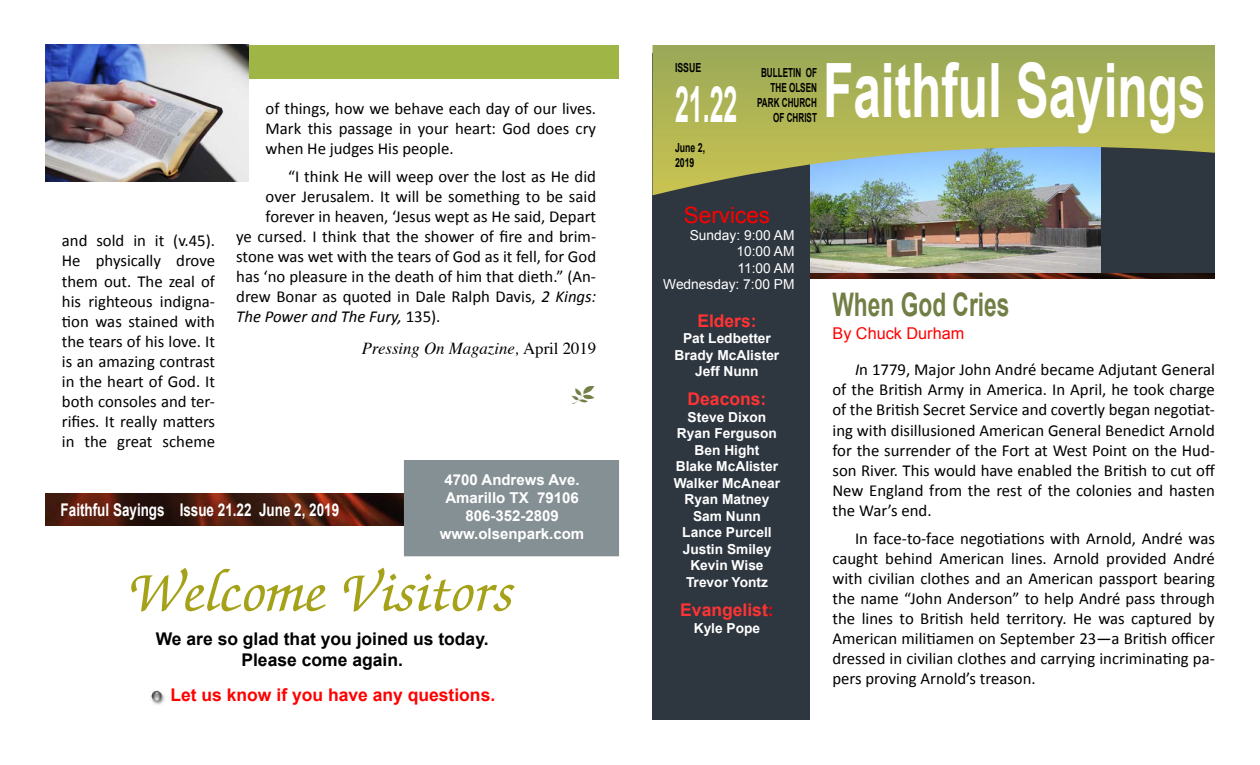
<style>
.page{position:relative;width:1260px;height:765px;background:#fff}
.page>*{position:absolute;margin:0;border:0;box-sizing:border-box;transform-origin:0 0}
.t1{font:700 75px "Arial";color:#fff;scale:.66 1}
.t2{font:italic 500 62.5px "Zapf Chancery";color:#a5a119}
.t3{font:700 50px "Arial";color:#fff;scale:.5 1}
.t4{font:700 32.5px "Arial";color:#717f45;scale:.7 1}
.t5{font:22.5px "Arial";color:#f00}
.t6{font:700 17.5px/21px "Arial";color:#000;text-align:center}
.t7{font:700 17.5px "Arial";color:#fff;scale:.77 1}
.t8{font:700 17.5px "Arial";color:#f00}
.t9{font:700 17.5px "Arial";color:#f33}
.t10{font:16.75px/20.1px "Calibri";color:#000;text-align:justify}
.t11{font:italic 16.75px "Times";color:#000}
.t12{font:italic 16.75px "Calibri";color:#000}
.t13{font:16.25px "Arial";color:#f00}
.t14{font:700 15px/18px "Arial";color:#fff;text-align:center}
.t15{font:700 13.75px/16.5px "Arial";color:#fff;text-align:center}
.t16{font:13.75px/16.5px "Arial";color:#fff;text-align:right}
.t17{font:700 12.5px/15px "Arial";color:#000;text-align:right;scale:.65 1}
.t18{font:700 12.5px/15px "Arial";color:#000;scale:.7 1}
.s1{font-style:italic}
.s2{font-style:normal}
.s3{color:#f00}
</style>
<div class="page">
<img style="left:810px;top:195px;width:292px;height:79px">
<div style="left:1102px;top:45px;width:113px;height:229px;background:#2e3640"></div>
<div style="left:652px;top:54px;width:158px;height:666px;background:#2e3640"></div>
<svg style="left:652px;top:45px;width:563px;height:150px;background:#9ba866"></svg>
<div style="left:45px;top:45px;width:573px;height:34px;background:#9fb546"></div>
<img style="left:810px;top:274px;width:405px;height:4px">
<img style="left:45px;top:494px;width:359px;height:31px">
<div style="left:404px;top:460px;width:215px;height:96px;background:#859095"></div>
<img style="left:151px;top:690px;width:14px;height:15px">
<img style="left:45px;top:45px;width:204px;height:136px">
<p class="t10" style="left:62px;top:230px;width:155px">and sold in it (v.45).<br>He physically drove them out. The zeal of his righteous indigna&shy;tion was stained with the tears of his love. It is an amazing contrast in the heart of God. It both consoles and ter&shy;rifies. It really matters in the great scheme</p>
<p class="t10" style="left:266px;top:97px;width:332px">of things, how we behave each day of our lives.<br>Mark this passage in your heart: God does cry when He judges His people.</p>
<p class="t10" style="left:288px;top:165px;width:309px">“I think He will weep over the lost as He did</p>
<p class="t10" style="left:266px;top:185px;width:332px">over Jerusalem. It will be something to be said</p>
<p class="t10" style="left:266px;top:205px;width:332px">forever in heaven, ‘Jesus wept as He said, Depart</p>
<p class="t10" style="left:236px;top:226px;width:361px">ye cursed. I think that the shower of fire and brim-</p>
<p class="t10" style="left:236px;top:246px;width:361px">stone was wet with the tears of God as it fell, for God</p>
<p class="t10" style="left:236px;top:266px;width:361px">has ‘no pleasure in the death of him that dieth.” (An-</p>
<p class="t10" style="left:236px;top:286px;width:362px">drew Bonar as quoted in Dale Ralph Davis, <span class="s1">2 Kings:</span></p>
<p class="t12" style="left:236px;top:306px;width:206px">The Power and The Fury, <span class="s2">135).</span></p>
<p class="t11" style="left:362px;top:333px;width:236px">Pressing On Magazine, <span class="s2">April 2019</span></p>
<p class="t7" style="left:61px;top:498px;width:363px">Faithful Sayings Issue 21.22 June 2, 2019</p>
<p class="t14" style="left:440px;top:472px;width:146px">4700 Andrews Ave.<br>Amarillo TX 79106<br>806-352-2809 www.olsenpark.com</p>
<h2 class="t2" style="left:130px;top:560px;width:386px">Welcome Visitors</h2>
<p class="t6" style="left:156px;top:629px;width:334px">We are so glad that you joined us today.<br>Please come again.</p>
<p class="t8" style="left:170px;top:684px;width:326px">Let us know if you have any questions.</p>
<p class="t18" style="left:675px;top:61px;width:39px">ISSUE</p>
<h3 class="t3" style="left:675px;top:72px;width:127px">21.22</h3>
<p class="t18" style="left:675px;top:141px;width:45px">June 2,<br>2019</p>
<p class="t17" style="left:757px;top:66px;width:94px">BULLETIN OF<br>THE OLSEN<br>PARK CHURCH<br>OF CHRIST</p>
<h1 class="t1" style="left:823px;top:41px;width:581px">Faithful Sayings</h1>
<h3 class="t5" style="left:684px;top:200px;width:88px">Services</h3>
<p class="t16" style="left:663px;top:227px;width:133px">Sunday: 9:00 AM<br>10:00 AM<br>11:00 AM<br>Wednesday: 7:00 PM</p>
<p class="t9" style="left:697px;top:309px;width:61px">Elders:</p>
<p class="t15" style="left:675px;top:331px;width:106px">Pat Ledbetter<br>Brady McAlister<br>Jeff Nunn</p>
<p class="t9" style="left:688px;top:388px;width:80px">Deacons:</p>
<p class="t15" style="left:674px;top:409px;width:108px">Steve Dixon<br>Ryan Ferguson<br>Ben Hight<br>Blake McAlister<br>Walker McAnear<br>Ryan Matney<br>Sam Nunn<br>Lance Purcell<br>Justin Smiley<br>Kevin Wise<br>Trevor Yontz</p>
<p class="t9" style="left:680px;top:598px;width:95px">Evangelist<span class="s3">:</span></p>
<p class="t15" style="left:694px;top:620px;width:68px">Kyle Pope</p>
<h3 class="t4" style="left:832px;top:283px;width:254px">When God Cries</h3>
<p class="t13" style="left:832px;top:322px;width:133px">By Chuck Durham</p>
<p class="t10" style="left:833px;top:359px;width:384px;text-indent:22px"><span class="s1">I</span>n 1779, Major John André became Adjutant General of the British Army in America. In April, he took charge of the British Secret Service and covertly began negotiat&shy;ing with disillusioned American General Benedict Arnold for the surrender of the Fort at West Point on the Hud&shy;son River. This would have enabled the British to cut off New England from the rest of the colonies and hasten the War’s end.</p>
<p class="t10" style="left:833px;top:527px;width:384px;text-indent:22px">In face-to-face negotiations with Arnold, André was caught behind American lines. Arnold provided André with civilian clothes and an American passport bearing the name “John Anderson” to help André pass through the lines to British held territory. He was captured by American militiamen on September 23—a British officer dressed in civilian clothes and carrying incriminating pa&shy;pers proving Arnold’s treason.</p>
</div>
